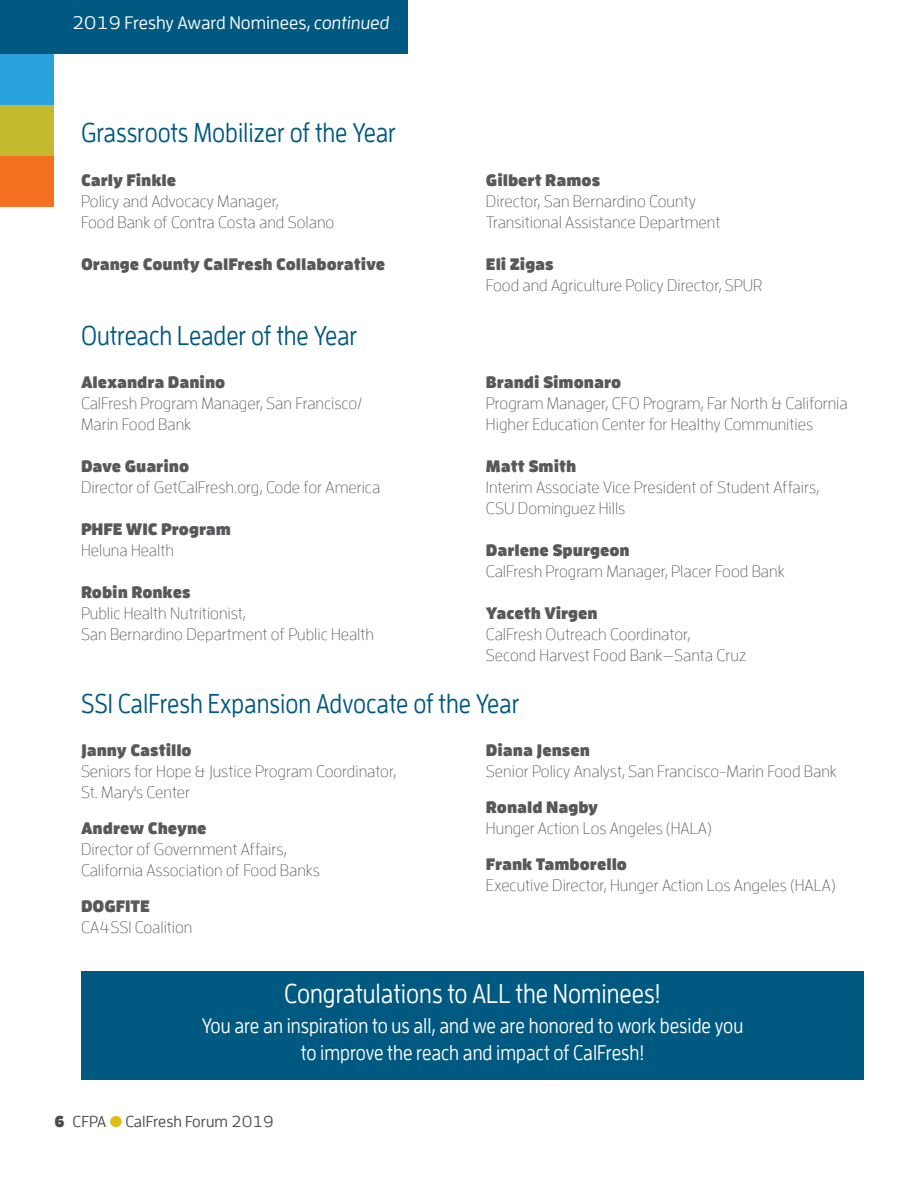
<style>
.page{position:relative;width:918px;height:1188px;background:#fff}
.page>*{position:absolute;margin:0;border:0;box-sizing:border-box;transform-origin:0 0}
.t1{font:500 27px "Enzo Offc";color:#005980;scale:.88 1}
.t2{font:500 27px "Enzo Offc";color:#fff;scale:.88 1}
.t3{font:500 21px/27px "Enzo Offc";color:#fff;text-align:center;scale:.88 1}
.t4{font:500 18px "Enzo Offc";color:#fff}
.t5{font:300 16.5px/21px "Enzo Offc";color:#57585a}
.t6{font:900 16.5px "Enzo Offc";color:#57585a}
.t7{font:500 15.75px "Enzo Offc";color:#4d4b4d}
.s1{font-style:italic}
.s2{font-weight:900}
.s3{color:#debd13}
</style>
<div class="page">
<div style="left:0;top:0;width:408px;height:54px;background:#005980"></div>
<div style="left:0;top:54px;width:54px;height:51px;background:#2aa2db"></div>
<div style="left:0;top:105px;width:54px;height:51px;background:#c3ba2f"></div>
<div style="left:0;top:156px;width:54px;height:51px;background:#f37121"></div>
<div style="left:81px;top:972px;width:783px;height:108px;background:#005980"></div>
<p class="t4" style="left:72px;top:12px;width:319px">2019 Freshy Award Nominees, <span class="s1">continued</span></p>
<h1 class="t1" style="left:81px;top:117px;width:359px">Grassroots Mobilizer of the Year</h1>
<p class="t6" style="left:81px;top:170px;width:97px">Carly Finkle</p>
<p class="t5" style="left:81px;top:191px;width:255px">Policy and Advocacy Manager,<br>Food Bank of Contra Costa and Solano</p>
<p class="t6" style="left:81px;top:254px;width:306px">Orange County CalFresh Collaborative</p>
<p class="t6" style="left:486px;top:170px;width:116px">Gilbert Ramos</p>
<p class="t5" style="left:486px;top:191px;width:236px">Director, San Bernardino County<br>Transitional Assistance Department</p>
<p class="t6" style="left:486px;top:254px;width:69px">Eli Zigas</p>
<p class="t5" style="left:486px;top:275px;width:278px">Food and Agriculture Policy Director, SPUR</p>
<h1 class="t1" style="left:81px;top:320px;width:315px">Outreach Leader of the Year</h1>
<p class="t6" style="left:81px;top:372px;width:146px">Alexandra Danino</p>
<p class="t5" style="left:81px;top:392px;width:283px">CalFresh Program Manager, San Francisco/<br>Marin Food Bank</p>
<p class="t6" style="left:81px;top:456px;width:110px">Dave Guarino</p>
<p class="t5" style="left:81px;top:476px;width:301px">Director of GetCalFresh.org, Code for America</p>
<p class="t6" style="left:81px;top:519px;width:152px">PHFE WIC Program</p>
<p class="t5" style="left:81px;top:539px;width:94px">Heluna Health</p>
<p class="t6" style="left:81px;top:582px;width:111px">Robin Ronkes</p>
<p class="t5" style="left:81px;top:602px;width:295px">Public Health Nutritionist,<br>San Bernardino Department of Public Health</p>
<p class="t6" style="left:486px;top:372px;width:137px">Brandi Simonaro</p>
<p class="t5" style="left:486px;top:392px;width:363px">Program Manager, CFO Program, Far North &amp; California<br>Higher Education Center for Healthy Communities</p>
<p class="t6" style="left:486px;top:456px;width:92px">Matt Smith</p>
<p class="t5" style="left:486px;top:476px;width:335px">Interim Associate Vice President of Student Affairs,<br>CSU Dominguez Hills</p>
<p class="t6" style="left:486px;top:540px;width:145px">Darlene Spurgeon</p>
<p class="t5" style="left:486px;top:560px;width:300px">CalFresh Program Manager, Placer Food Bank</p>
<p class="t6" style="left:486px;top:603px;width:113px">Yaceth Virgen</p>
<p class="t5" style="left:486px;top:623px;width:262px">CalFresh Outreach Coordinator,<br>Second Harvest Food Bank—Santa Cruz</p>
<h1 class="t1" style="left:81px;top:688px;width:500px">SSI CalFresh Expansion Advocate of the Year</h1>
<p class="t6" style="left:81px;top:740px;width:112px">Janny Castillo</p>
<p class="t5" style="left:81px;top:761px;width:317px">Seniors for Hope &amp; Justice Program Coordinator,<br>St. Mary's Center</p>
<p class="t6" style="left:81px;top:818px;width:127px">Andrew Cheyne</p>
<p class="t5" style="left:81px;top:839px;width:241px">Director of Government Affairs,<br>California Association of Food Banks</p>
<p class="t6" style="left:81px;top:896px;width:70px">DOGFITE</p>
<p class="t5" style="left:81px;top:917px;width:113px">CA4SSI Coalition</p>
<p class="t6" style="left:486px;top:740px;width:106px">Diana Jensen</p>
<p class="t5" style="left:486px;top:761px;width:352px">Senior Policy Analyst, San Francisco-Marin Food Bank</p>
<p class="t6" style="left:486px;top:797px;width:114px">Ronald Nagby</p>
<p class="t5" style="left:486px;top:818px;width:227px">Hunger Action Los Angeles (HALA)</p>
<p class="t6" style="left:486px;top:854px;width:143px">Frank Tamborello</p>
<p class="t5" style="left:486px;top:875px;width:351px">Executive Director, Hunger Action Los Angeles (HALA)</p>
<h1 class="t2" style="left:284px;top:978px;width:429px">Congratulations to ALL the Nominees!</h1>
<p class="t3" style="left:202px;top:1012px;width:617px">You are an inspiration to us all, and we are honored to work beside you to improve the reach and impact of CalFresh!</p>
<p class="t7" style="left:54px;top:1112px;width:221px"><span class="s2">6</span> CFPA <span class="s3">●</span> CalFresh Forum 2019</p>
</div>
